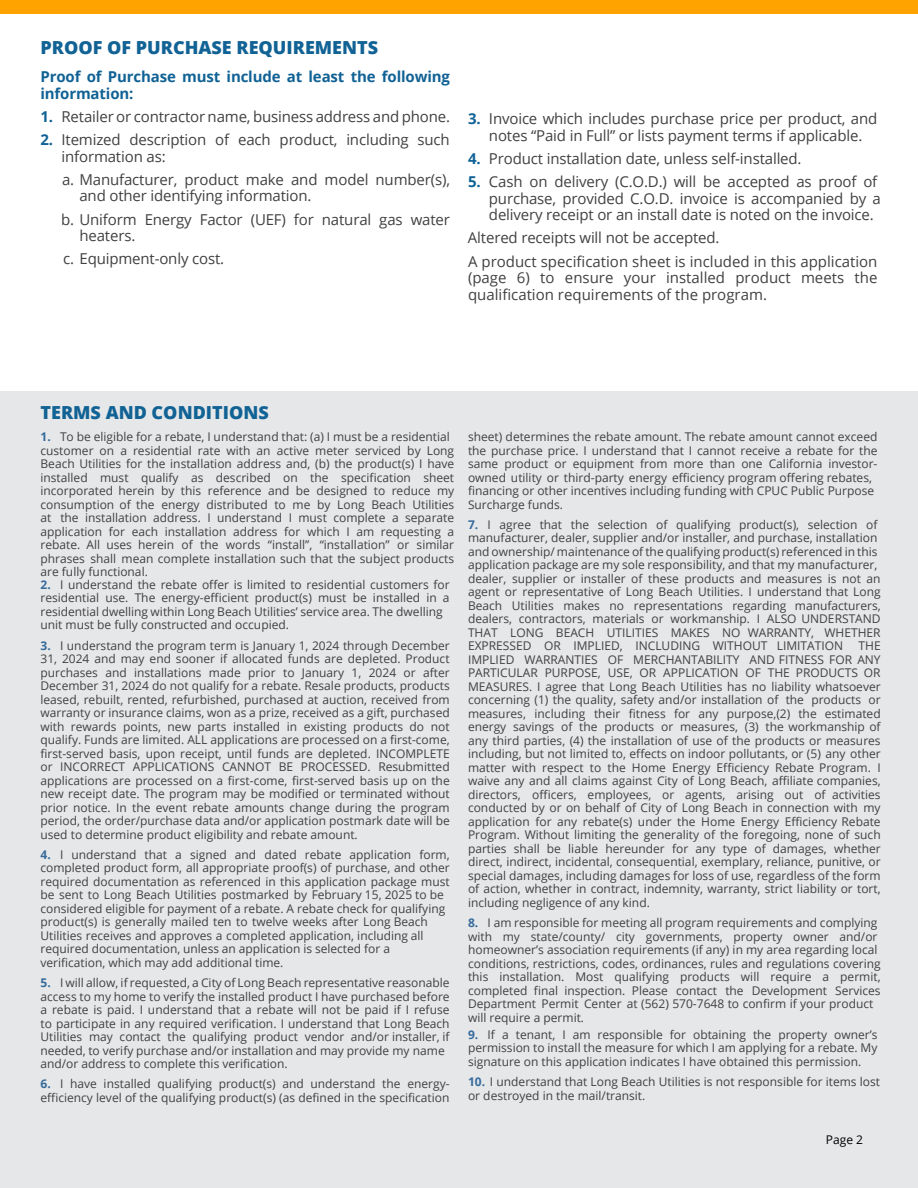
<style>
.page{position:relative;width:918px;height:1188px;background:#fff}
.page>*{position:absolute;margin:0;border:0;box-sizing:border-box;transform-origin:0 0}
.t1{font:800 18px "Open Sans";color:#116295}
.t2{font:15px/16.5px "Open Sans";letter-spacing:-.01em;color:#414042}
.t3{font:700 15px/16.5px "Open Sans";letter-spacing:-.01em;color:#116295}
.t4{font:12px/13.5px "Open Sans";color:#414042}
.t5{font:12px "Open Sans";color:#000}
.s1{font-weight:700;color:#116295}
.s2{font-weight:700;color:#366b9c}
</style>
<div class="page">
<div style="left:0;top:392px;width:918px;height:796px;background:#e6e7e8"></div>
<div style="left:0;top:0;width:918px;height:14px;background:#ffa300"></div>
<h1 class="t1" style="left:40px;top:34px;width:339px">PROOF OF PURCHASE REQUIREMENTS</h1>
<p class="t3" style="left:40px;top:68px;width:411px">Proof of Purchase must include at least the following information:</p>
<p class="t2" style="left:40px;top:108px;width:411px"><span class="s1">1.</span> Retailer or contractor name, business address and phone.</p>
<p class="t2" style="left:61px;top:131px;width:390px;text-indent:-21px"><span class="s1">2.</span> Itemized description of each product, including such information as:</p>
<p class="t2" style="left:79px;top:171px;width:372px;text-indent:-17px">a. Manufacturer, product make and model number(s), and other identifying information.</p>
<p class="t2" style="left:79px;top:211px;width:372px;text-indent:-18px">b. Uniform Energy Factor (UEF) for natural gas water heaters.</p>
<p class="t2" style="left:63px;top:250px;width:162px">c. Equipment-only cost.</p>
<p class="t2" style="left:468px;top:110px;width:411px;text-align:center"><span class="s1">3.</span> Invoice which includes purchase price per product, and notes “Paid in Full” or lists payment terms if applicable.</p>
<p class="t2" style="left:468px;top:150px;width:335px"><span class="s1">4.</span> Product installation date, unless self-installed.</p>
<p class="t2" style="left:489px;top:173px;width:393px;text-indent:-21px"><span class="s1">5.</span> Cash on delivery (C.O.D.) will be accepted as proof of purchase, provided C.O.D. invoice is accompanied by a delivery receipt or an install date is noted on the invoice.</p>
<p class="t2" style="left:468px;top:226px;width:411px;line-height:23.2px">Altered receipts will not be accepted.<br>A product specification sheet is included in this application</p>
<p class="t2" style="left:468px;top:269px;width:411px">(page 6) to ensure your installed product meets the qualification requirements of the program.</p>
<h1 class="t1" style="left:40px;top:398px;width:230px">TERMS AND CONDITIONS</h1>
<p class="t4" style="left:40px;top:430px;width:415px"><span class="s2">1.</span> To be eligible for a rebate, I understand that: (a) I must be a residential customer on a residential rate with an active meter serviced by Long Beach Utilities for the installation address and, (b) the product(s) I have installed must qualify as described on the specification sheet incorporated herein by this reference and be designed to reduce my consumption of the energy distributed to me by Long Beach Utilities at the installation address. I understand I must complete a separate application for each installation address for which I am requesting a rebate. All uses herein of the words “install”, “installation” or similar phrases shall mean complete installation such that the subject products are fully functional.</p>
<p class="t4" style="left:40px;top:578px;width:411px"><span class="s2">2.</span> I understand the rebate offer is limited to residential customers for residential use. The energy-efficient product(s) must be installed in a residential dwelling within Long Beach Utilities’ service area. The dwelling unit must be fully constructed and occupied.</p>
<p class="t4" style="left:40px;top:638px;width:411px;text-align:justify"><span class="s2">3.</span> I understand the program term is January 1, 2024 through December 31, 2024 and may end sooner if allocated funds are depleted. Product purchases and installations made prior to January 1, 2024 or after December 31, 2024 do not qualify for a rebate. Resale products, products leased, rebuilt, rented, refurbished, purchased at auction, received from warranty or insurance claims, won as a prize, received as a gift, purchased with rewards points, new parts installed in existing products do not qualify. Funds are limited. ALL applications are processed on a first-come, first-served basis, upon receipt, until funds are depleted. INCOMPLETE or INCORRECT APPLICATIONS CANNOT BE PROCESSED. Resubmitted applications are processed on a first-come, first-served basis up on the new receipt date. The program may be modified or terminated without prior notice. In the event rebate amounts change during the program period, the order/purchase data and/or application postmark date will be used to determine product eligibility and rebate amount.</p>
<p class="t4" style="left:40px;top:848px;width:411px"><span class="s2">4.</span> I understand that a signed and dated rebate application form, completed product form, all appropriate proof(s) of purchase, and other required documentation as referenced in this application package must be sent to Long Beach Utilities postmarked by February 15, 2025 to be considered eligible for payment of a rebate. A rebate check for qualifying product(s) is generally mailed ten to twelve weeks after Long Beach Utilities receives and approves a completed application, including all required documentation, unless an application is selected for a verification, which may add additional time.</p>
<p class="t4" style="left:40px;top:976px;width:411px"><span class="s2">5.</span> I will allow, if requested, a City of Long Beach representative reasonable access to my home to verify the installed product I have purchased before a rebate is paid. I understand that a rebate will not be paid if I refuse to participate in any required verification. I understand that Long Beach Utilities may contact the qualifying product vendor and/or installer, if needed, to verify purchase and/or installation and may provide my name and/or address to complete this verification.</p>
<p class="t4" style="left:40px;top:1077px;width:411px"><span class="s2">6.</span> I have installed qualifying product(s) and understand the energy&shy;efficiency level of the qualifying product(s) (as defined in the specification</p>
<p class="t4" style="left:468px;top:430px;width:411px">sheet) determines the rebate amount. The rebate amount cannot exceed the purchase price. I understand that I cannot receive a rebate for the same product or equipment from more than one California investor&shy;owned utility or third-party energy efficiency program offering rebates, financing or other incentives including funding with CPUC Public Purpose Surcharge funds.</p>
<p class="t4" style="left:468px;top:517px;width:414px"><span class="s2">7.</span> I agree that the selection of qualifying product(s), selection of manufacturer, dealer, supplier and/or installer, and purchase, installation and ownership/ maintenance of the qualifying product(s) referenced in this application package are my sole responsibility, and that my manufacturer, dealer, supplier or installer of these products and measures is not an agent or representative of Long Beach Utilities. I understand that Long Beach Utilities makes no representations regarding manufacturers, dealers, contractors, materials or workmanship. I ALSO UNDERSTAND THAT LONG BEACH UTILITIES MAKES NO WARRANTY, WHETHER EXPRESSED OR IMPLIED, INCLUDING WITHOUT LIMITATION</p>
<p class="t4" style="left:468px;top:639px;width:414px;text-align:justify;text-indent:391px">THE IMPLIED WARRANTIES OF MERCHANTABILITY AND FITNESS FOR ANY PARTICULAR PURPOSE, USE, OR APPLICATION OF THE PRODUCTS OR MEASURES. I agree that Long Beach Utilities has no liability whatsoever concerning (1) the quality, safety and/or installation of the products or measures, including their fitness for any purpose,(2) the estimated energy savings of the products or measures, (3) the workmanship of any third parties, (4) the installation of use of the products or measures including, but not limited to, effects on indoor pollutants, or (5) any other matter with respect to the Home Energy Efficiency Rebate Program. I waive any and all claims against City of Long Beach, affiliate companies, directors, officers, employees, or agents, arising out of activities conducted by or on behalf of City of Long Beach in connection with my application for any rebate(s) under the Home Energy Efficiency Rebate Program. Without limiting the generality of the foregoing, none of such parties shall be liable hereunder for any type of damages, whether direct, indirect, incidental, consequential, exemplary, reliance, punitive, or special damages, including damages for loss of use, regardless of the form of action, whether in contract, indemnity, warranty, strict liability or tort, including negligence of any kind.</p>
<p class="t4" style="left:468px;top:916px;width:414px"><span class="s2">8.</span> I am responsible for meeting all program requirements and complying with my state/county/ city governments, property owner and/or homeowner’s association requirements (if any) in my area regarding local conditions, restrictions, codes, ordinances, rules and regulations covering this installation. Most qualifying products will require a permit, completed final inspection. Please contact the Development Services Department Permit Center at (562) 570-7648 to confirm if your product will require a permit.</p>
<p class="t4" style="left:468px;top:1027px;width:411px;text-align:justify"><span class="s2">9.</span> If a tenant, I am responsible for obtaining the property owner’s permission to install the measure for which I am applying for a rebate. My signature on this application indicates I have obtained this permission.</p>
<p class="t4" style="left:468px;top:1075px;width:413px"><span class="s2">10.</span> I understand that Long Beach Utilities is not responsible for items lost or destroyed in the mail/transit.</p>
<p class="t5" style="left:826px;top:1132px;width:39px">Page 2</p>
</div>
